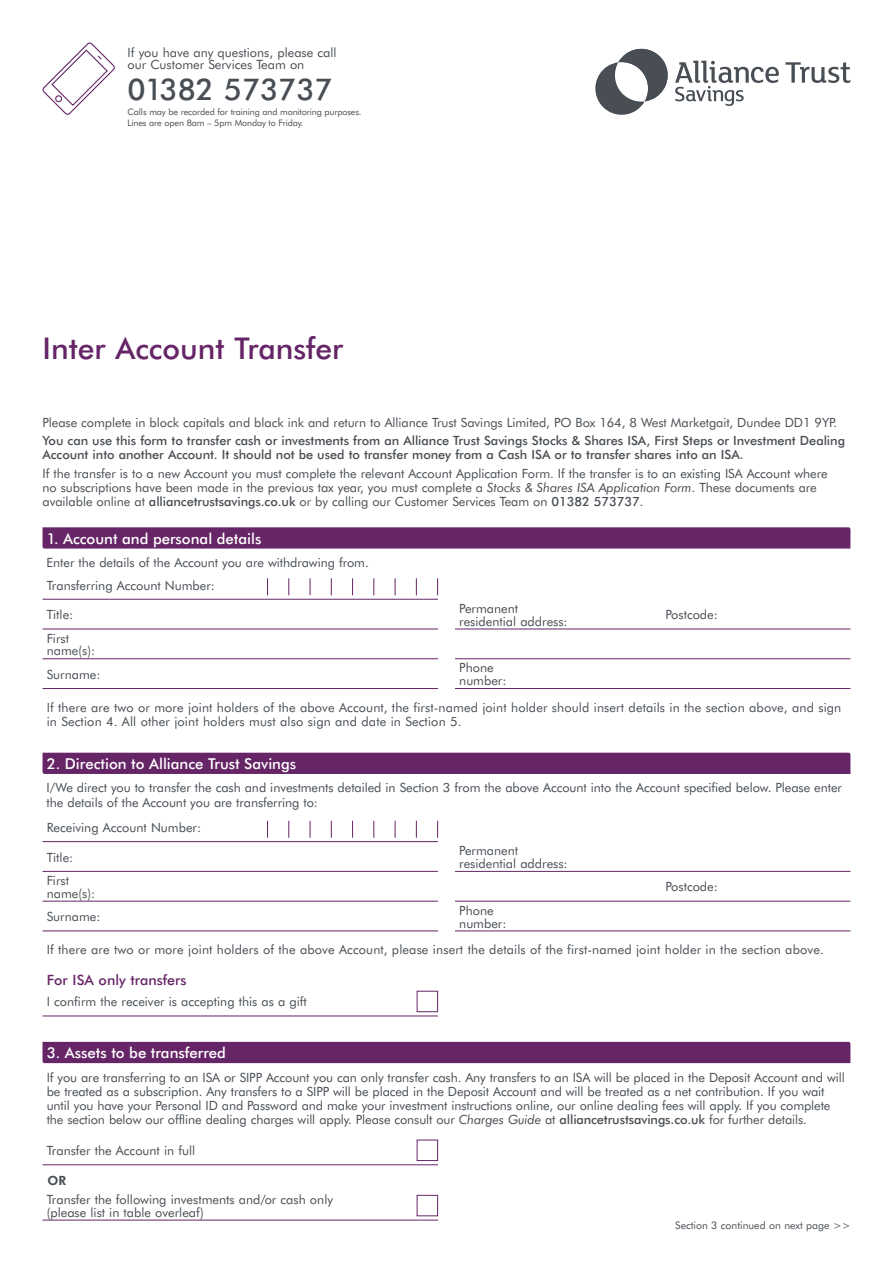
<style>
.page{position:relative;width:893px;height:1263px;background:#fff}
.page>*{position:absolute;margin:0;border:0;box-sizing:border-box;transform-origin:0 0}
.t1{font:500 30px "Futura BT";color:#662566}
.t2{font:500 30px "Futura BT";color:#484e54}
.t3{font:500 15px "Futura BT";color:#fff}
.t4{font:500 14.25px "Futura BT";color:#662566}
.t5{font:12.75px/12.8px "Futura BT";letter-spacing:-.005em;color:#484e54}
.t6{font:500 12.75px/14.2px "Futura BT";letter-spacing:-.005em;color:#484e54}
.t7{font:700 12.75px "Futura BT";color:#484e54}
.t8{font:10.5px "Futura BT";color:#484e54}
.t9{font:9px/10.5px "Futura BT";letter-spacing:-.015em;color:#484e54}
.s1{font-style:italic}
.s2{font-weight:500}
</style>
<div class="page">
<svg style="left:43px;top:527px;width:807px;height:22px;background:#6b2c6b"></svg>
<div style="left:43px;top:753px;width:807px;height:21px;background:#662566"></div>
<hr style="left:43px;top:599px;width:395px;height:1px;background:#662566">
<hr style="left:43px;top:841px;width:395px;height:1px;background:#662566">
<svg style="left:416px;top:578px;width:1px;height:17px"></svg>
<svg style="left:416px;top:821px;width:1px;height:17px"></svg>
<svg style="left:395px;top:578px;width:1px;height:17px"></svg>
<svg style="left:395px;top:821px;width:1px;height:17px"></svg>
<svg style="left:437px;top:578px;width:1px;height:17px"></svg>
<svg style="left:437px;top:821px;width:1px;height:17px"></svg>
<svg style="left:373px;top:578px;width:1px;height:17px"></svg>
<svg style="left:373px;top:821px;width:1px;height:17px"></svg>
<svg style="left:352px;top:578px;width:1px;height:17px"></svg>
<svg style="left:352px;top:821px;width:1px;height:17px"></svg>
<svg style="left:310px;top:578px;width:1px;height:17px"></svg>
<svg style="left:310px;top:821px;width:1px;height:17px"></svg>
<svg style="left:331px;top:578px;width:1px;height:17px"></svg>
<svg style="left:331px;top:821px;width:1px;height:17px"></svg>
<svg style="left:288px;top:578px;width:1px;height:17px"></svg>
<svg style="left:288px;top:821px;width:1px;height:17px"></svg>
<svg style="left:267px;top:578px;width:1px;height:17px"></svg>
<svg style="left:267px;top:821px;width:1px;height:17px"></svg>
<hr style="left:43px;top:629px;width:395px;height:1px;background:#662566">
<hr style="left:43px;top:871px;width:395px;height:1px;background:#662566">
<hr style="left:43px;top:658px;width:395px;height:1px;background:#662566">
<hr style="left:43px;top:901px;width:395px;height:1px;background:#662566">
<hr style="left:43px;top:688px;width:395px;height:1px;background:#662566">
<hr style="left:43px;top:930px;width:395px;height:1px;background:#662566">
<hr style="left:455px;top:688px;width:395px;height:1px;background:#662566">
<hr style="left:455px;top:930px;width:395px;height:1px;background:#662566">
<hr style="left:455px;top:629px;width:395px;height:1px;background:#662566">
<hr style="left:455px;top:871px;width:395px;height:1px;background:#662566">
<hr style="left:455px;top:658px;width:395px;height:1px;background:#662566">
<hr style="left:455px;top:901px;width:395px;height:1px;background:#662566">
<hr style="left:43px;top:1015px;width:395px;height:1px;background:#662566">
<div style="left:417px;top:991px;width:21px;height:21px;background:#fff;border:1px solid #662566"></div>
<svg style="left:785px;top:62px;width:65px;height:21px"></svg>
<svg style="left:595px;top:49px;width:184px;height:66px"></svg>
<div style="left:43px;top:1042px;width:807px;height:21px;background:#662566"></div>
<hr style="left:43px;top:1164px;width:395px;height:1px;background:#662566">
<hr style="left:43px;top:1220px;width:395px;height:1px;background:#662566">
<div style="left:417px;top:1140px;width:21px;height:21px;background:#fff;border:1px solid #662566"></div>
<div style="left:417px;top:1195px;width:21px;height:21px;background:#fff;border:1px solid #662566"></div>
<svg style="left:42px;top:42px;width:73px;height:73px"></svg>
<p class="t5" style="left:128px;top:46px;width:211px">If you have any questions, please call our Customer Services Team on</p>
<p class="t9" style="left:128px;top:107px;width:235px">Calls may be recorded for training and monitoring purposes.<br>Lines are open 8am – 5pm Monday to Friday.</p>
<h1 class="t2" style="left:128px;top:70px;width:207px">01382 573737</h1>
<h1 class="t1" style="left:43px;top:329px;width:302px">Inter Account Transfer</h1>
<p class="t5" style="left:43px;top:416px;width:796px">Please complete in block capitals and black ink and return to Alliance Trust Savings Limited, PO Box 164, 8 West Marketgait, Dundee DD1 9YP.</p>
<p class="t6" style="left:43px;top:433px;width:804px">You can use this form to transfer cash or investments from an Alliance Trust Savings Stocks &amp; Shares ISA, First Steps or Investment Dealing<br>Account into another Account. It should not be used to transfer money from a Cash ISA or to transfer shares into an ISA.</p>
<p class="t5" style="left:43px;top:466px;width:787px;line-height:14.2px">If the transfer is to a new Account you must complete the relevant Account Application Form. If the transfer is to an existing ISA Account where no subscriptions have been made in the previous tax year, you must complete a <span class="s1">Stocks &amp; Shares ISA Application Form</span>. These documents are available online at <span class="s2">alliancetrustsavings.co.uk</span> or by calling our Customer Services Team on <span class="s2">01382 573737</span>.</p>
<p class="t3" style="left:47px;top:529px;width:216px">1. Account and personal details</p>
<p class="t5" style="left:47px;top:556px;width:324px">Enter the details of the Account you are withdrawing from.</p>
<p class="t5" style="left:47px;top:578px;width:170px">Transferring Account Number:</p>
<p class="t5" style="left:47px;top:608px;width:28px">Title:</p>
<p class="t5" style="left:47px;top:632px;width:50px">First name(s):</p>
<p class="t5" style="left:47px;top:668px;width:55px">Surname:</p>
<p class="t5" style="left:459px;top:602px;width:110px">Permanent residential address:</p>
<p class="t5" style="left:459px;top:661px;width:49px">Phone number:</p>
<p class="t5" style="left:665px;top:608px;width:54px">Postcode:</p>
<p class="t5" style="left:47px;top:700px;width:796px;line-height:14.2px">If there are two or more joint holders of the above Account, the first-named joint holder should insert details in the section above, and sign in Section 4. All other joint holders must also sign and date in Section 5.</p>
<p class="t3" style="left:47px;top:754px;width:251px">2. Direction to Alliance Trust Savings</p>
<p class="t5" style="left:47px;top:780px;width:797px;line-height:14.2px">I/We direct you to transfer the cash and investments detailed in Section 3 from the above Account into the Account specified below. Please enter the details of the Account you are transferring to:</p>
<p class="t5" style="left:47px;top:821px;width:156px">Receiving Account Number:</p>
<p class="t5" style="left:47px;top:851px;width:28px">Title:</p>
<p class="t5" style="left:47px;top:874px;width:50px">First name(s):</p>
<p class="t5" style="left:47px;top:910px;width:55px">Surname:</p>
<p class="t5" style="left:459px;top:844px;width:110px">Permanent residential address:</p>
<p class="t5" style="left:459px;top:904px;width:49px">Phone number:</p>
<p class="t5" style="left:665px;top:880px;width:54px">Postcode:</p>
<p class="t5" style="left:47px;top:943px;width:778px">If there are two or more joint holders of the above Account, please insert the details of the first-named joint holder in the section above.</p>
<p class="t5" style="left:47px;top:995px;width:262px">I confirm the receiver is accepting this as a gift</p>
<p class="t4" style="left:47px;top:971px;width:141px">For ISA only transfers</p>
<p class="t3" style="left:47px;top:1043px;width:181px">3. Assets to be transferred</p>
<p class="t5" style="left:47px;top:1070px;width:799px;line-height:14.2px">If you are transferring to an ISA or SIPP Account you can only transfer cash. Any transfers to an ISA will be placed in the Deposit Account and will be treated as a subscription. Any transfers to a SIPP will be placed in the Deposit Account and will be treated as a net contribution. If you wait until you have your Personal ID and Password and make your investment instructions online, our online dealing fees will apply. If you complete the section below our offline dealing charges will apply. Please consult our <span class="s1">Charges Guide</span> at <span class="s2">alliancetrustsavings.co.uk</span> for further details.</p>
<p class="t5" style="left:47px;top:1144px;width:150px">Transfer the Account in full</p>
<p class="t5" style="left:47px;top:1193px;width:288px">Transfer the following investments and/or cash only (please list in table overleaf)</p>
<p class="t7" style="left:48px;top:1172px;width:20px">OR</p>
<p class="t8" style="left:675px;top:1218px;width:177px">Section 3 continued on next page &gt;&gt;</p>
</div>
